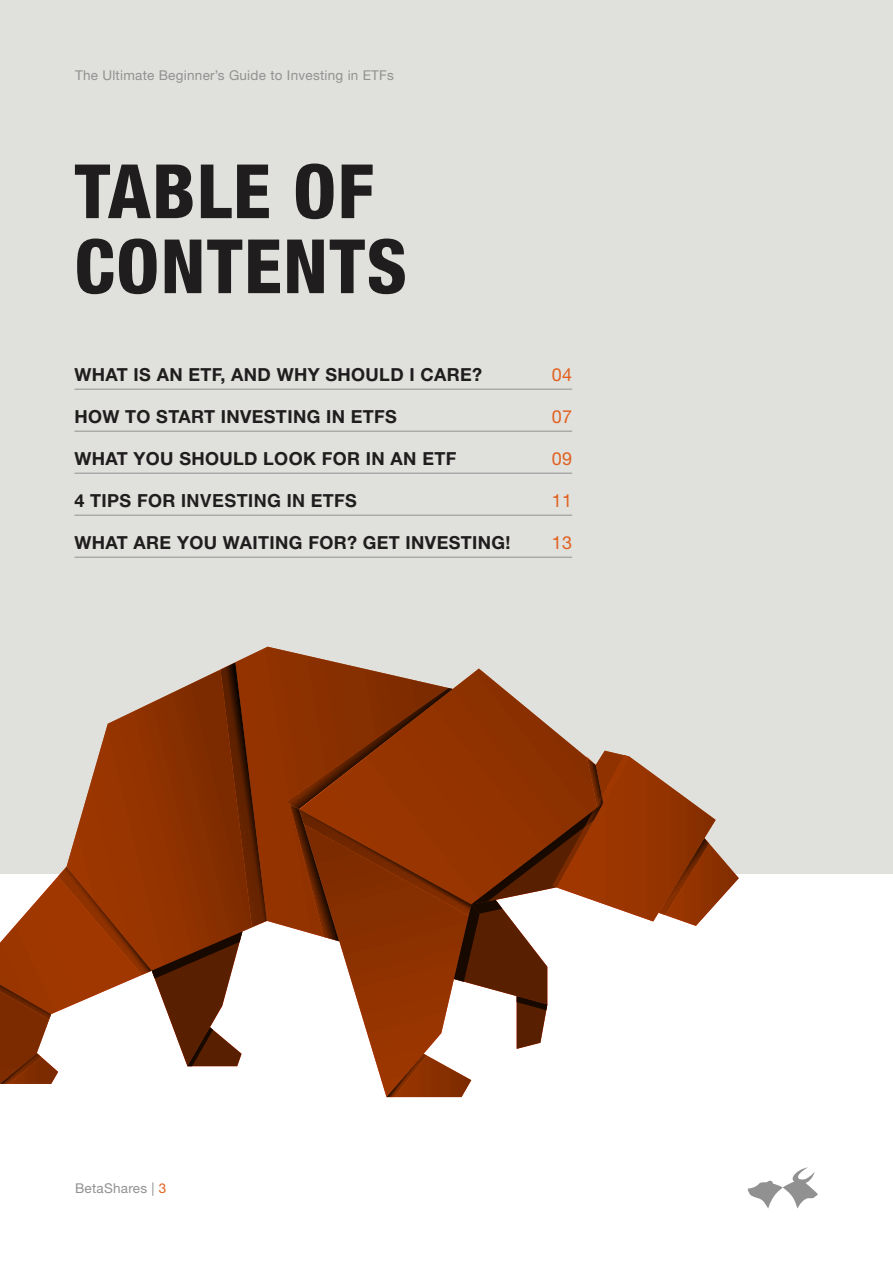
<style>
.page{position:relative;width:893px;height:1263px;background:#fff}
.page>*{position:absolute;margin:0;border:0;box-sizing:border-box;transform-origin:0 0}
.t1{font:800 condensed 75px/75px "Helvetica Neue LT Std";letter-spacing:.02em;color:#201d1e}
.t2{font:700 18px "Helvetica Neue LT Std";letter-spacing:.02em;color:#201d1e}
.t3{font:18px "Helvetica Neue LT Std";letter-spacing:.02em;color:#e1601f}
.t4{font:13.5px "Helvetica Neue LT Std";letter-spacing:.02em;color:#929192}
.s1{font-family:"Helvetica LT Std"}
.s2{color:#e1601f}
</style>
<div class="page">
<div style="left:0;top:0;width:893px;height:873px;background:#e0e0dc"></div>
<svg style="left:748px;top:1167px;width:70px;height:41px"></svg>
<hr style="left:74px;top:389px;width:498px;height:1px;background:#929192">
<hr style="left:74px;top:473px;width:498px;height:1px;background:#929192">
<hr style="left:74px;top:431px;width:498px;height:1px;background:#929192">
<hr style="left:74px;top:515px;width:498px;height:1px;background:#929192">
<hr style="left:74px;top:557px;width:498px;height:1px;background:#929192">
<svg style="left:448px;top:668px;width:55px;height:20px"></svg>
<svg style="left:236px;top:647px;width:212px;height:280px"></svg>
<svg style="left:0;top:662px;width:267px;height:422px"></svg>
<svg style="left:286px;top:688px;width:453px;height:409px"></svg>
<img style="left:659px;top:838px;width:50px;height:77px">
<p class="t4" style="left:75px;top:67px;width:321px">The Ultimate Beginner’s Guide to Investing in ETFs</p>
<p class="t1" style="left:74px;top:153px;width:334px">TABLE OF<br>CONTENTS</p>
<p class="t2" style="left:74px;top:363px;width:409px">WHAT IS AN ETF, AND WHY SHOULD I CARE?</p>
<p class="t2" style="left:74px;top:405px;width:324px">HOW TO START INVESTING IN ETFS</p>
<p class="t2" style="left:74px;top:447px;width:383px">WHAT YOU SHOULD LOOK FOR IN AN ETF</p>
<p class="t2" style="left:74px;top:489px;width:284px">4 TIPS FOR <span class="s1">INVESTING IN</span> ETFS</p>
<p class="t2" style="left:74px;top:531px;width:437px">WHAT ARE YOU WAITING FOR? GET INVESTING!</p>
<p class="t3" style="left:552px;top:364px;width:22px">04</p>
<p class="t3" style="left:552px;top:406px;width:22px">07</p>
<p class="t3" style="left:552px;top:448px;width:22px">09</p>
<p class="t3" style="left:552px;top:490px;width:22px">11</p>
<p class="t3" style="left:552px;top:532px;width:22px">13</p>
<p class="t4" style="left:75px;top:1180px;width:93px">BetaShares | <span class="s2">3</span></p>
</div>
